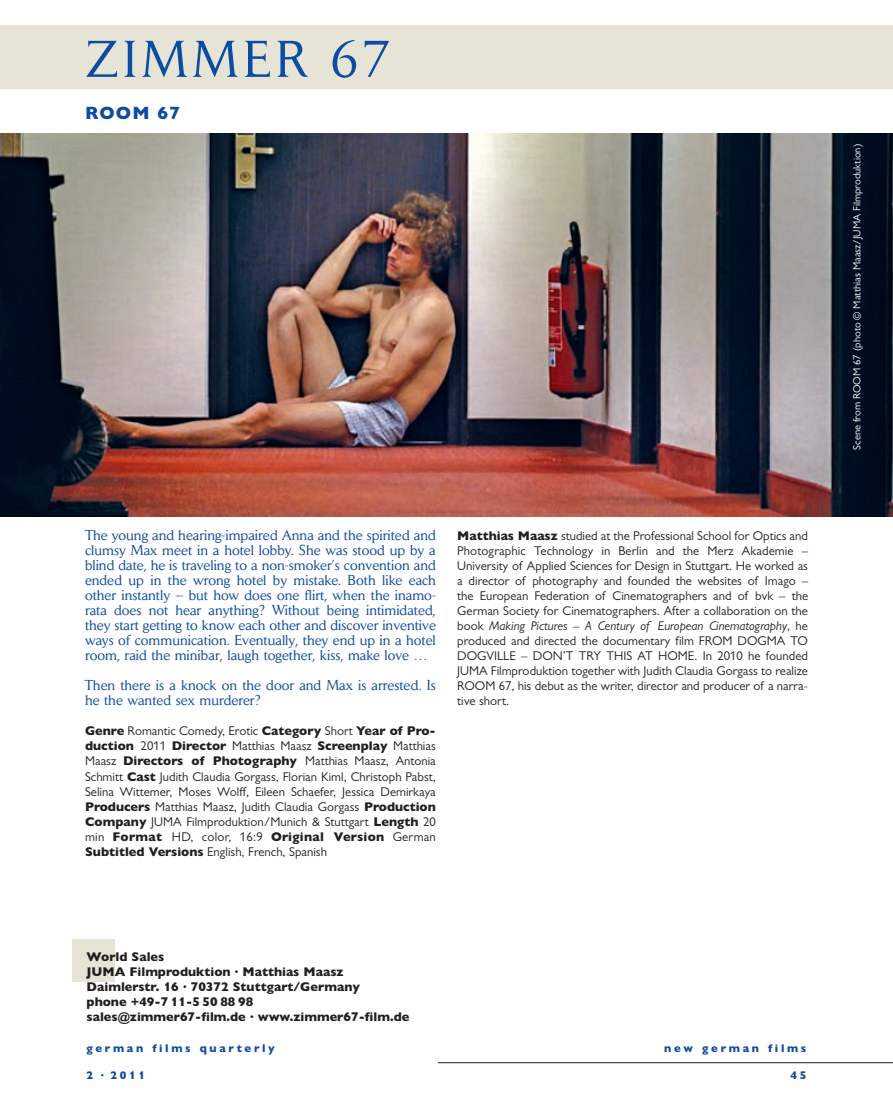
<style>
.page{position:relative;width:893px;height:1119px;background:#fff}
.page>*{position:absolute;margin:0;border:0;box-sizing:border-box;transform-origin:0 0}
.t1{font:51px "Daily News BQ";letter-spacing:.1em;color:#0d4da1}
.t2{font:800 18px "Gill Alt One";letter-spacing:.06em;color:#0d4da1}
.t3{font:14.25px/15px "Daily News BQ";color:#114aa0;text-align:justify}
.t4{font:12.75px/15px "Gill Alt One";color:#231f20;text-align:justify}
.t5{font:800 12.75px/15px "Gill Alt One";color:#231f20}
.t6{font:800 11.25px "Gill Alt One";letter-spacing:.24em;color:#114aa0}
.t7{font:10.5px "Gill Alt One";color:#fff}
.s1{font-weight:800}
.s2{font-style:italic}
</style>
<div class="page">
<div style="left:0;top:26px;width:893px;height:62px;background:#e5e4d7"></div>
<img style="left:0;top:133px;width:893px;height:383px">
<hr style="left:438px;top:1062px;width:455px;height:1px;background:#231f20">
<div style="left:72px;top:938px;width:43px;height:43px;background:#e5e4d7"></div>
<h1 class="t1" style="left:85px;top:28px;width:306px">ZIMMER 67</h1>
<h2 class="t2" style="left:85px;top:107px;width:96px">ROOM 67</h2>
<p class="t3" style="left:85px;top:527px;width:352px">The young and hearing-impaired Anna and the spirited and clumsy Max meet in a hotel lobby. She was stood up by a blind date, he is traveling to a non-smoker’s convention and ended up in the wrong hotel by mistake. Both like each other instantly – but how does one flirt, when the in amo - rata does not hear anything? Without being intimidat ed, they start getting to know each other and discover in ventive ways of communication. Eventually, they end up in a hotel room, raid the minibar, laugh together, kiss, make love …</p>
<p class="t3" style="left:85px;top:677px;width:352px">Then there is a knock on the door and Max is arrested. Is he the wanted sex murderer?</p>
<p class="t4" style="left:85px;top:725px;width:352px"><span class="s1">Genre</span> Romantic Comedy, Erotic <span class="s1">Category</span> Short <span class="s1">Year of Pro - duction</span> 2011 <span class="s1">Director</span> Matthias Maasz <span class="s1">Screenplay</span> Matthias Maasz <span class="s1">Directors of Photography</span> Matthias Maasz, Antonia Schmitt <span class="s1">Cast</span> Judith Claudia Gorgass, Florian Kiml, Christoph Pabst, Selina Wittemer, Moses Wolff, Eileen Schaefer, Jessica Demirkaya <span class="s1">Producers</span> Matthias Maasz, Judith Claudia Gorgass <span class="s1">Production Company</span> JUMA Filmproduktion/Munich &amp; Stuttgart <span class="s1">Length</span> 20 min <span class="s1">Format</span> HD, color, 16:9 <span class="s1">Original Version</span> German <span class="s1">Subtitled Versions</span> English, French, Spanish</p>
<p class="t4" style="left:457px;top:530px;width:352px"><span class="s1">Matthias Maasz</span> studied at the Professional School for Optics and Photographic Technology in Berlin and the Merz Akademie – University of Applied Sciences for Design in Stuttgart. He worked as a director of photography and founded the websites of Imago – the European Federation of Cinematographers and of bvk – the German Society for Cinematographers. After a collaboration on the book <span class="s2">Making Pictures – A Century of European Cinematography</span>, he produced and directed the documentary film FROM DOGMA TO DOGVILLE – DON’T TRY THIS AT HOME. In 2010 he founded JUMA Filmproduktion together with Judith Claudia Gorgass to realize ROOM 67, his debut as the writer, director and producer of a narra&shy;tive short.</p>
<p class="t5" style="left:87px;top:950px;width:324px">World Sales<br>JUMA Filmproduktion · Matthias Maasz Daimlerstr. 16 · 70372 Stuttgart/Germany<br>phone +49-7 11-5 50 88 98 sales@zimmer67-film.de · www.zimmer67-film.de</p>
<p class="t6" style="left:87px;top:1043px;width:190px">german films quarterly</p>
<p class="t6" style="left:664px;top:1043px;width:144px">new german films</p>
<p class="t6" style="left:87px;top:1070px;width:60px">2 · 2011</p>
<p class="t6" style="left:790px;top:1070px;width:18px">45</p>
<p class="t7" style="left:853px;top:449px;width:307px;rotate:-90deg">Scene from ROOM 67 (photo © Matthias Maasz/JUMA Filmproduktion)</p>
</div>
